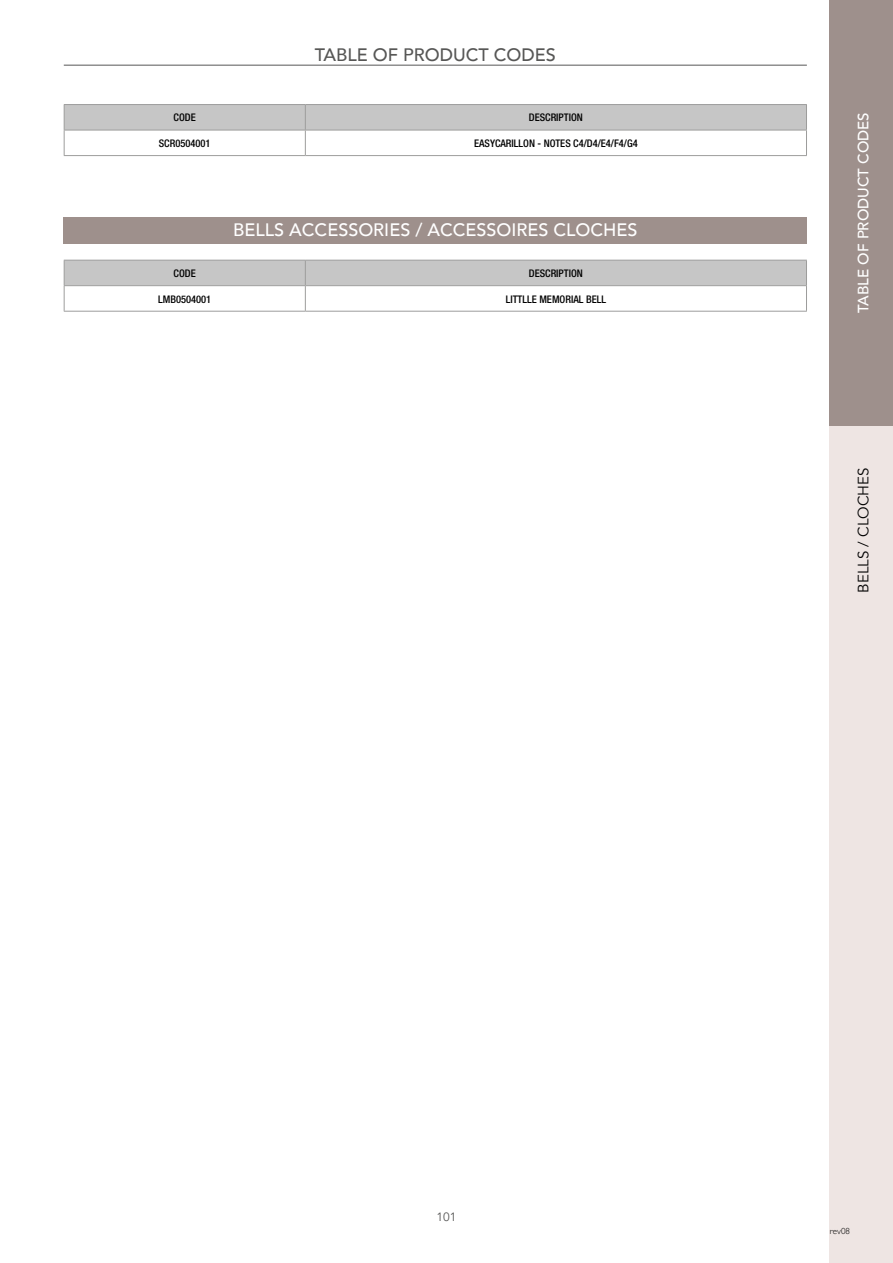
<style>
.page{position:relative;width:893px;height:1263px;background:#fff}
.page>*{position:absolute;margin:0;border:0;box-sizing:border-box;transform-origin:0 0}
.t1{font:500 18px "Avenir";color:#fff}
.t2{font:500 18px "Avenir";color:#575756}
.t3{font:500 15px "Avenir";color:#fff}
.t4{font:15px "Avenir";color:#000}
.t5{font:12px "Avenir";color:#575756}
.t6{font:500 condensed 10.5px "Helvetica Neue";color:#000}
.t7{font:300 9px "Gill Sans";color:#000}
</style>
<div class="page">
<div style="left:829px;top:374px;width:64px;height:889px;background:#eee5e3"></div>
<div style="left:829px;top:0;width:64px;height:425px;background:#9e908c"></div>
<hr style="left:64px;top:65px;width:743px;height:1px;background:#575756">
<hr style="left:64px;top:104px;width:241px;height:1px;background:#9d9d9c">
<hr style="left:305px;top:104px;width:502px;height:1px;background:#9d9d9c">
<svg style="left:64px;top:105px;width:743px;height:50px"></svg>
<hr style="left:64px;top:155px;width:241px;height:1px;background:#9d9d9c">
<hr style="left:305px;top:155px;width:502px;height:1px;background:#9d9d9c">
<svg style="left:64px;top:260px;width:743px;height:51px"></svg>
<hr style="left:64px;top:311px;width:241px;height:1px;background:#9d9d9c">
<hr style="left:305px;top:311px;width:502px;height:1px;background:#9d9d9c">
<div style="left:64px;top:217px;width:743px;height:26px;background:#9e908c"></div>
<h1 class="t2" style="left:315px;top:39px;width:243px">TABLE OF PRODUCT CODES</h1>
<p class="t6" style="left:174px;top:111px;width:24px">CODE</p>
<p class="t6" style="left:529px;top:111px;width:56px">DESCRIPTION</p>
<p class="t6" style="left:159px;top:137px;width:53px">SCR0504001</p>
<p class="t6" style="left:474px;top:137px;width:165px">EASYCARILLON - NOTES C4/D4/E4/F4/G4</p>
<h1 class="t1" style="left:233px;top:215px;width:406px">BELLS ACCESSORIES / ACCESSOIRES CLOCHES</h1>
<p class="t6" style="left:174px;top:267px;width:24px">CODE</p>
<p class="t6" style="left:529px;top:267px;width:56px">DESCRIPTION</p>
<p class="t6" style="left:158px;top:293px;width:55px">LMB0504001</p>
<p class="t6" style="left:506px;top:293px;width:102px">LITTLLE MEMORIAL BELL</p>
<h2 class="t3" style="left:850px;top:313px;width:202px;rotate:-90deg">TABLE OF PRODUCT CODES</h2>
<h2 class="t4" style="left:854px;top:592px;width:126px;rotate:-90deg">BELLS / CLOCHES</h2>
<p class="t5" style="left:436px;top:1210px;width:22px">101</p>
<p class="t7" style="left:830px;top:1224px;width:22px">rev08</p>
</div>
